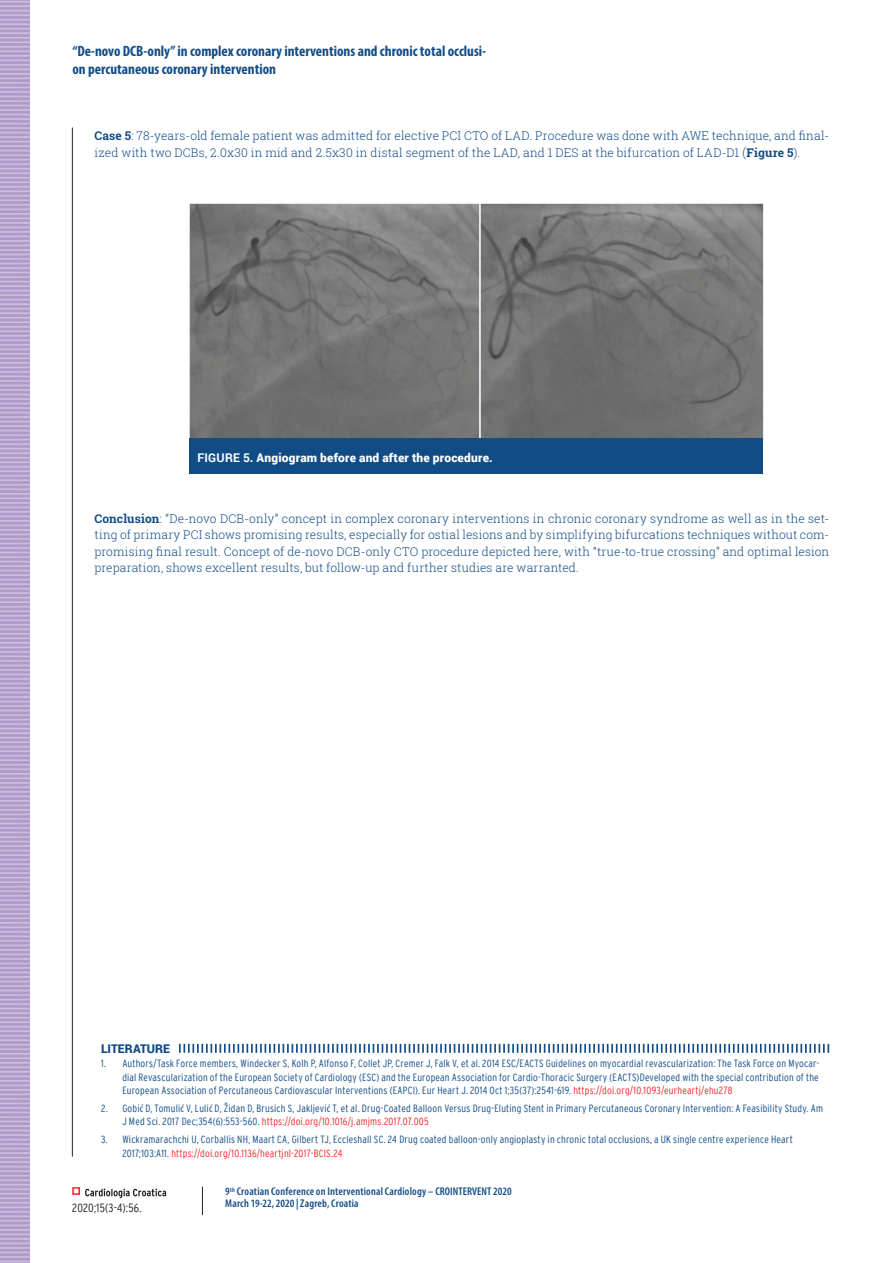
<style>
.page{position:relative;width:893px;height:1263px;background:#fff}
.page>*{position:absolute;margin:0;border:0;box-sizing:border-box;transform-origin:0 0}
.t1{font:700 condensed 15px/18px "Myriad Pro";color:#124c87}
.t2{font:300 12px/16.5px "Roboto Slab";letter-spacing:.01em;color:#124c87}
.t3{font:900 12px "Roboto";letter-spacing:.015em;color:#fff}
.t4{font:300 condensed 12px "Interstate";letter-spacing:.015em;color:#231f20}
.t5{font:900 12px "Roboto";color:#124c87}
.t6{font:600 condensed 11.25px/12px "Myriad Pro";letter-spacing:.015em;color:#124c87}
.t7{font:300 condensed 10.5px/13.5px "Interstate";letter-spacing:.02em;color:#124c87}
.s1{font-weight:700}
.s2{color:#ee2629}
.s3{font-family:"Myriad Pro";font-weight:400;font-size:11.25px}
</style>
<div class="page">
<svg style="left:85px;top:1188px;width:81px;height:10px"></svg>
<div style="left:72px;top:1187px;width:8px;height:8px;border:2px solid #ee2629"></div>
<hr style="left:72px;top:128px;width:1px;height:1028px;background:#231f20">
<svg style="left:202px;top:1187px;width:1px;height:28px"></svg>
<svg style="left:179px;top:1044px;width:650px;height:9px"></svg>
<img style="left:189px;top:204px;width:575px;height:238px">
<div style="left:189px;top:438px;width:573px;height:36px;background:#124c87"></div>
<svg style="left:0;top:0;width:30px;height:1263px;background:#baa7d0"></svg>
<h1 class="t1" style="left:72px;top:42px;width:415px">“De-novo DCB-only” in complex coronary interventions and chronic total occlusi&shy;on percutaneous coronary intervention</h1>
<p class="t2" style="left:94px;top:127px;width:736px"><span class="s1">Case 5</span>: 78-years-old female patient was admitted for elective PCI CTO of LAD. Procedure was done with AWE technique, and final&shy;ized with two DCBs, 2.0x30 in mid and 2.5x30 in distal segment of the LAD, and 1 DES at the bifurcation of LAD-D1 (<span class="s1">Figure 5</span>).</p>
<p class="t3" style="left:198px;top:449px;width:297px"><span class="s1">FIGURE 5</span>. Angiogram before and after the procedure.</p>
<p class="t2" style="left:94px;top:510px;width:736px;text-align:justify"><span class="s1">Conclusion</span>: “De-novo DCB-only” concept in complex coronary interventions in chronic coronary syndrome as well as in the set&shy;ting of primary PCI shows promising results, especially for ostial lesions and by simplifying bifurcations techniques without com&shy;promising final result. Concept of de-novo DCB-only CTO procedure depicted here, with “true-to-true crossing” and optimal lesion preparation, shows excellent results, but follow-up and further studies are warranted.</p>
<p class="t5" style="left:101px;top:1040px;width:69px">LITERATURE</p>
<p class="t7" style="left:122px;top:1056px;width:698px;text-align:justify;text-indent:-21px">1. Authors/Task Force members, Windecker S, Kolh P, Alfonso F, Collet JP, Cremer J, Falk V, et al. 2014 ESC/EACTS Guidelines on myocardial revascularization: The Task Force on Myocar&shy;dial Revascularization of the European Society of Cardiology (ESC) and the European Association for Cardio-Thoracic Surgery (EACTS)Developed with the special contribution of the European Association of Percutaneous Cardiovascular Interventions (EAPCI). Eur Heart J. 2014 Oct 1;35(37):2541-619. <span class="s2">https://doi.org/10.1093/eurheartj/ehu278</span></p>
<p class="t7" style="left:122px;top:1101px;width:702px;text-indent:-21px">2. Gobi<span class="s3">ć</span> D, Tomuli<span class="s3">ć</span> V, Luli<span class="s3">ć</span> D, Židan D, Brusich S, Jakljevi<span class="s3">ć</span> T, et al. Drug-Coated Balloon Versus Drug-Eluting Stent in Primary Percutaneous Coronary Intervention: A Feasibility Study. Am<br>J Med Sci. 2017 Dec;354(6):553-560. <span class="s2">https://doi.org/10.1016/j.amjms.2017.07.005</span></p>
<p class="t7" style="left:122px;top:1133px;width:672px;text-indent:-21px">3. Wickramarachchi U, Corballis NH, Maart CA, Gilbert TJ, Eccleshall SC. 24 Drug coated balloon-only angioplasty in chronic total occlusions, a UK single centre experience Heart<br>2017;103:A11. <span class="s2">https://doi.org/10.1136/heartjnl-2017-BCIS.24</span></p>
<p class="t4" style="left:72px;top:1201px;width:71px">2020;15(3-4):56.</p>
<p class="t6" style="left:225px;top:1186px;width:288px">9<sup>th</sup> Croatian Conference on Interventional Cardiology – CROINTERVENT 2020<br>March 19-22, 2020 | Zagreb, Croatia</p>
</div>
